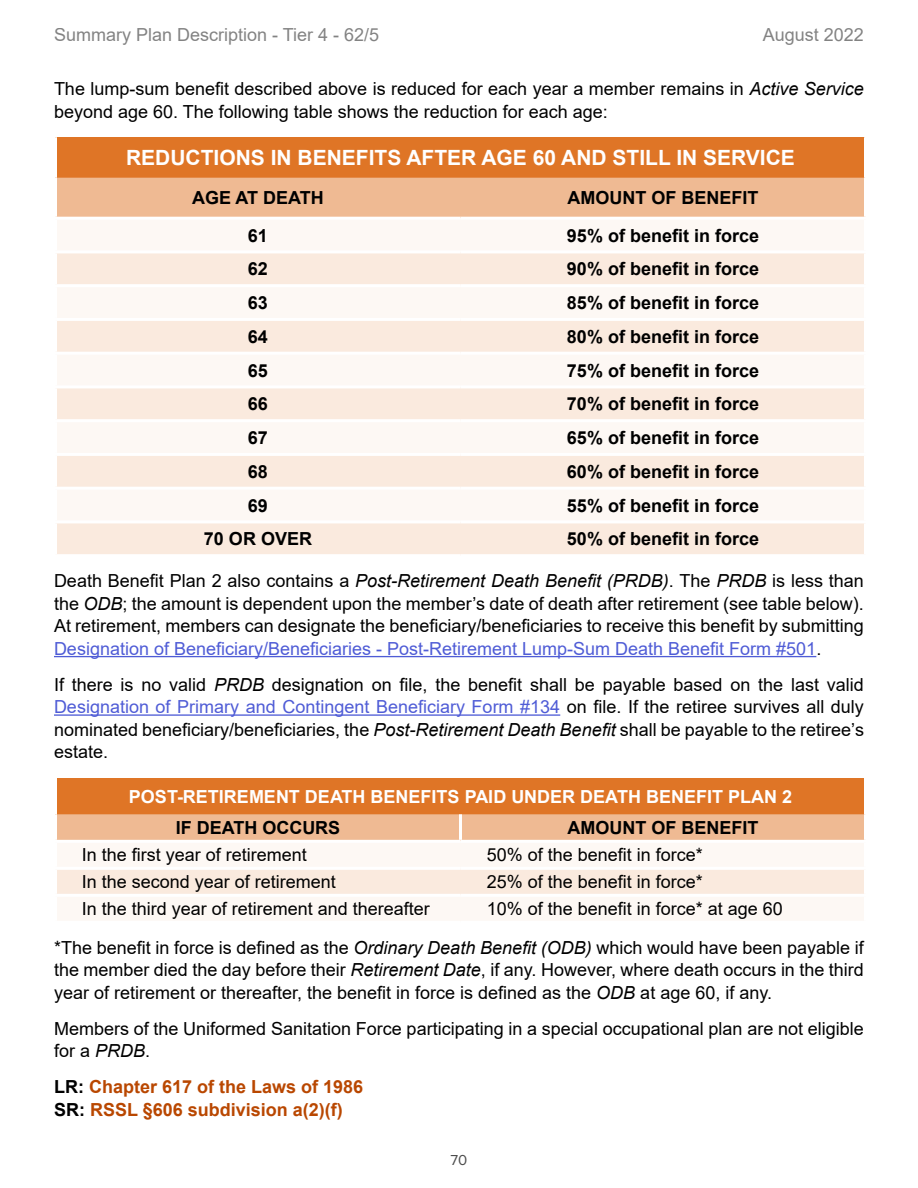
<style>
.page{position:relative;width:918px;height:1188px;background:#fff}
.page>*{position:absolute;margin:0;border:0;box-sizing:border-box;transform-origin:0 0}
.t1{font:700 21px "Arial";color:#fff}
.t2{font:18px/22.5px "Arial";color:#000}
.t3{font:700 18px "Arial";color:#000}
.t4{font:700 18px/22.5px "Arial";color:#b94700}
.t5{font:700 18px "Arial";color:#fff}
.t6{font:18px "Arial";color:#4d4d4d}
.t7{font:15px "Proxima Nova";color:#4d4d4d}
.s1{font-style:italic}
.s2{color:#4f5cd6}
.s3{color:#000}
</style>
<div class="page">
<hr style="left:54px;top:656px;width:762px;height:1px;background:#4f5cd6">
<hr style="left:54px;top:714px;width:506px;height:2px;background:#4f5cd6">
<div style="left:56px;top:137px;width:810px;height:41px;background:#df7526"></div>
<div style="left:57px;top:178px;width:807px;height:39px;background:#efba93"></div>
<div style="left:57px;top:220px;width:807px;height:30px;background:#fdf8f4"></div>
<svg style="left:57px;top:253px;width:807px;height:301px;fill:#faeade"></svg>
<hr style="left:54px;top:284px;width:406px;height:3px;background:#fff">
<hr style="left:460px;top:284px;width:407px;height:3px;background:#fff">
<hr style="left:54px;top:318px;width:406px;height:3px;background:#fff">
<hr style="left:460px;top:318px;width:407px;height:3px;background:#fff">
<hr style="left:54px;top:352px;width:406px;height:3px;background:#fff">
<hr style="left:460px;top:352px;width:407px;height:3px;background:#fff">
<hr style="left:54px;top:385px;width:406px;height:3px;background:#fff">
<hr style="left:460px;top:385px;width:407px;height:3px;background:#fff">
<hr style="left:54px;top:419px;width:406px;height:3px;background:#fff">
<hr style="left:460px;top:419px;width:407px;height:3px;background:#fff">
<hr style="left:54px;top:453px;width:406px;height:3px;background:#fff">
<hr style="left:460px;top:453px;width:407px;height:3px;background:#fff">
<hr style="left:54px;top:487px;width:406px;height:3px;background:#fff">
<hr style="left:460px;top:487px;width:407px;height:3px;background:#fff">
<hr style="left:54px;top:520px;width:406px;height:3px;background:#fff">
<hr style="left:460px;top:520px;width:407px;height:3px;background:#fff">
<hr style="left:54px;top:137px;width:3px;height:41px;background:#fff">
<hr style="left:864px;top:137px;width:3px;height:41px;background:#fff">
<div style="left:56px;top:778px;width:810px;height:36px;background:#df7526"></div>
<svg style="left:57px;top:814px;width:807px;height:26px;background:#eeb992"></svg>
<div style="left:57px;top:843px;width:807px;height:78px;background:#fdf8f4"></div>
<div style="left:57px;top:870px;width:807px;height:24px;background:#faeade"></div>
<hr style="left:459px;top:814px;width:3px;height:26px;background:#fff">
<hr style="left:54px;top:867px;width:406px;height:3px;background:#fff">
<hr style="left:460px;top:867px;width:407px;height:3px;background:#fff">
<hr style="left:54px;top:894px;width:406px;height:3px;background:#fff">
<hr style="left:460px;top:894px;width:407px;height:3px;background:#fff">
<hr style="left:54px;top:778px;width:3px;height:36px;background:#fff">
<hr style="left:864px;top:778px;width:3px;height:36px;background:#fff">
<p class="t6" style="left:54px;top:22px;width:327px">Summary Plan Description - Tier 4 - 62/5</p>
<p class="t6" style="left:763px;top:22px;width:103px">August 2022</p>
<p class="t2" style="left:54px;top:77px;width:811px">The lump-sum benefit described above is reduced for each year a member remains in <span class="s1">Active Service </span>beyond age 60. The following table shows the reduction for each age:</p>
<p class="t1" style="left:126px;top:143px;width:670px">REDUCTIONS IN BENEFITS AFTER AGE 60 AND STILL IN SERVICE</p>
<p class="t3" style="left:192px;top:185px;width:133px">AGE AT DEATH</p>
<p class="t3" style="left:568px;top:185px;width:192px">AMOUNT OF BENEFIT</p>
<p class="t3" style="left:248px;top:223px;width:22px">61</p>
<p class="t3" style="left:567px;top:223px;width:194px">95% of benefit in force</p>
<p class="t3" style="left:248px;top:256px;width:22px">62</p>
<p class="t3" style="left:567px;top:256px;width:194px">90% of benefit in force</p>
<p class="t3" style="left:248px;top:290px;width:22px">63</p>
<p class="t3" style="left:567px;top:290px;width:194px">85% of benefit in force</p>
<p class="t3" style="left:248px;top:324px;width:22px">64</p>
<p class="t3" style="left:567px;top:324px;width:194px">80% of benefit in force</p>
<p class="t3" style="left:248px;top:358px;width:22px">65</p>
<p class="t3" style="left:567px;top:358px;width:194px">75% of benefit in force</p>
<p class="t3" style="left:248px;top:391px;width:22px">66</p>
<p class="t3" style="left:567px;top:391px;width:194px">70% of benefit in force</p>
<p class="t3" style="left:248px;top:425px;width:22px">67</p>
<p class="t3" style="left:567px;top:425px;width:194px">65% of benefit in force</p>
<p class="t3" style="left:248px;top:459px;width:22px">68</p>
<p class="t3" style="left:567px;top:459px;width:194px">60% of benefit in force</p>
<p class="t3" style="left:248px;top:493px;width:22px">69</p>
<p class="t3" style="left:567px;top:493px;width:194px">55% of benefit in force</p>
<p class="t3" style="left:204px;top:526px;width:110px">70 OR OVER</p>
<p class="t3" style="left:567px;top:526px;width:194px">50% of benefit in force</p>
<p class="t2" style="left:54px;top:569px;width:811px;text-align:justify">Death Benefit Plan 2 also contains a <span class="s1">Post-Retirement Death Benefit (PRDB)</span>. The <span class="s1">PRDB</span> is less than the <span class="s1">ODB</span>; the amount is dependent upon the member’s date of death after retirement (see table below).<br>At retirement, members can designate the beneficiary/beneficiaries to receive this benefit by submitting <span class="s2">Designation of Beneficiary/Beneficiaries - Post-Retirement Lump-Sum Death Benefit Form #501</span>.</p>
<p class="t2" style="left:54px;top:673px;width:812px;text-align:justify">If there is no valid <span class="s1">PRDB</span> designation on file, the benefit shall be payable based on the last valid <span class="s2">Designation of Primary and Contingent Beneficiary Form #134</span> on file. If the retiree survives all duly nominated beneficiary/beneficiaries, the <span class="s1">Post-Retirement Death Benefit</span> shall be payable to the retiree’s estate.</p>
<p class="t5" style="left:129px;top:784px;width:665px">POST-RETIREMENT DEATH BENEFITS PAID UNDER DEATH BENEFIT PLAN 2</p>
<p class="t3" style="left:176px;top:815px;width:166px">IF DEATH OCCURS</p>
<p class="t3" style="left:568px;top:815px;width:192px">AMOUNT OF BENEFIT</p>
<p class="t2" style="left:82px;top:844px;width:227px">In the first year of retirement</p>
<p class="t2" style="left:487px;top:844px;width:218px">50% of the benefit in force*</p>
<p class="t2" style="left:82px;top:871px;width:256px">In the second year of retirement</p>
<p class="t2" style="left:487px;top:871px;width:218px">25% of the benefit in force*</p>
<p class="t2" style="left:82px;top:898px;width:350px">In the third year of retirement and thereafter</p>
<p class="t2" style="left:54px;top:890px;width:811px;line-height:38.4px;text-indent:433px">10% of the benefit in force* at age 60<br>*The benefit in force is defined as the <span class="s1">Ordinary Death Benefit (ODB)</span> which would have been payable if</p>
<p class="t2" style="left:54px;top:959px;width:811px">the member died the day before their <span class="s1">Retirement Date</span>, if any. However, where death occurs in the third year of retirement or thereafter, the benefit in force is defined as the <span class="s1">ODB</span> at age 60, if any.</p>
<p class="t2" style="left:54px;top:1017px;width:811px">Members of the Uniformed Sanitation Force participating in a special occupational plan are not eligible for a <span class="s1">PRDB</span>.</p>
<p class="t4" style="left:54px;top:1076px;width:311px"><span class="s3">LR:</span> Chapter 617 of the Laws of 1986<br><span class="s3">SR:</span> RSSL §606 subdivision a(2)(f)</p>
<p class="t7" style="left:451px;top:1149px;width:18px">70</p>
</div>
